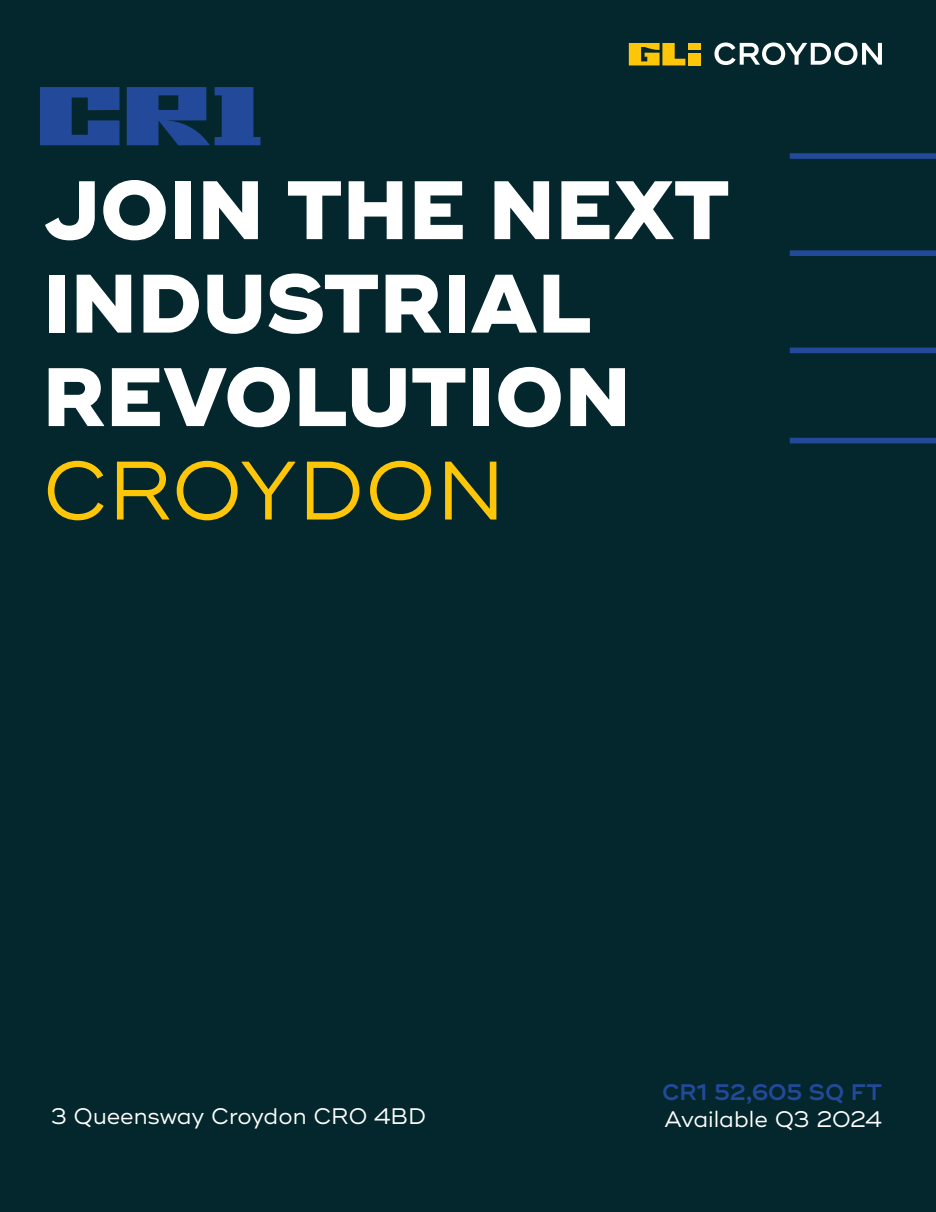
<style>
.page{position:relative;width:936px;height:1212px;background:#fff}
.page>*{position:absolute;margin:0;border:0;box-sizing:border-box;transform-origin:0 0}
.t1{font:800 82.65px/93.4px "Ridley Grotesk";color:#fff}
.t2{font:82.65px "Ridley Grotesk";color:#fdc608}
.t3{font:22.5px "Ridley Grotesk";color:#fff}
.t4{font:600 22.5px "Ridley Grotesk";color:#234a9a}
</style>
<div class="page">
<div style="left:0;top:0;width:935px;height:1212px;background:#04272d"></div>
<div style="left:789px;top:438px;width:146px;height:5px;background:#234a9a"></div>
<div style="left:789px;top:250px;width:146px;height:6px;background:#234a9a"></div>
<div style="left:789px;top:348px;width:146px;height:5px;background:#234a9a"></div>
<div style="left:789px;top:153px;width:146px;height:6px;background:#234a9a"></div>
<div style="left:688px;top:43px;width:12px;height:7px;background:#fdc608"></div>
<div style="left:688px;top:53px;width:12px;height:12px;background:#fdc608"></div>
<svg style="left:628px;top:43px;width:57px;height:22px"></svg>
<svg style="left:714px;top:43px;width:167px;height:22px"></svg>
<svg style="left:127px;top:87px;width:133px;height:58px"></svg>
<svg style="left:40px;top:87px;width:79px;height:58px"></svg>
<h1 class="t1" style="left:43px;top:165px;width:688px">JOIN THE NEXT<br>INDUSTRIAL<br>REVOLUTION</h1>
<h1 class="t2" style="left:43px;top:441px;width:464px">CROYDON</h1>
<p class="t3" style="left:51px;top:1102px;width:376px">3 Queensway Croydon CR0 4BD</p>
<p class="t4" style="left:662px;top:1078px;width:221px">CR1 52,605 SQ FT</p>
<p class="t3" style="left:664px;top:1105px;width:219px">Available Q3 2024</p>
</div>
